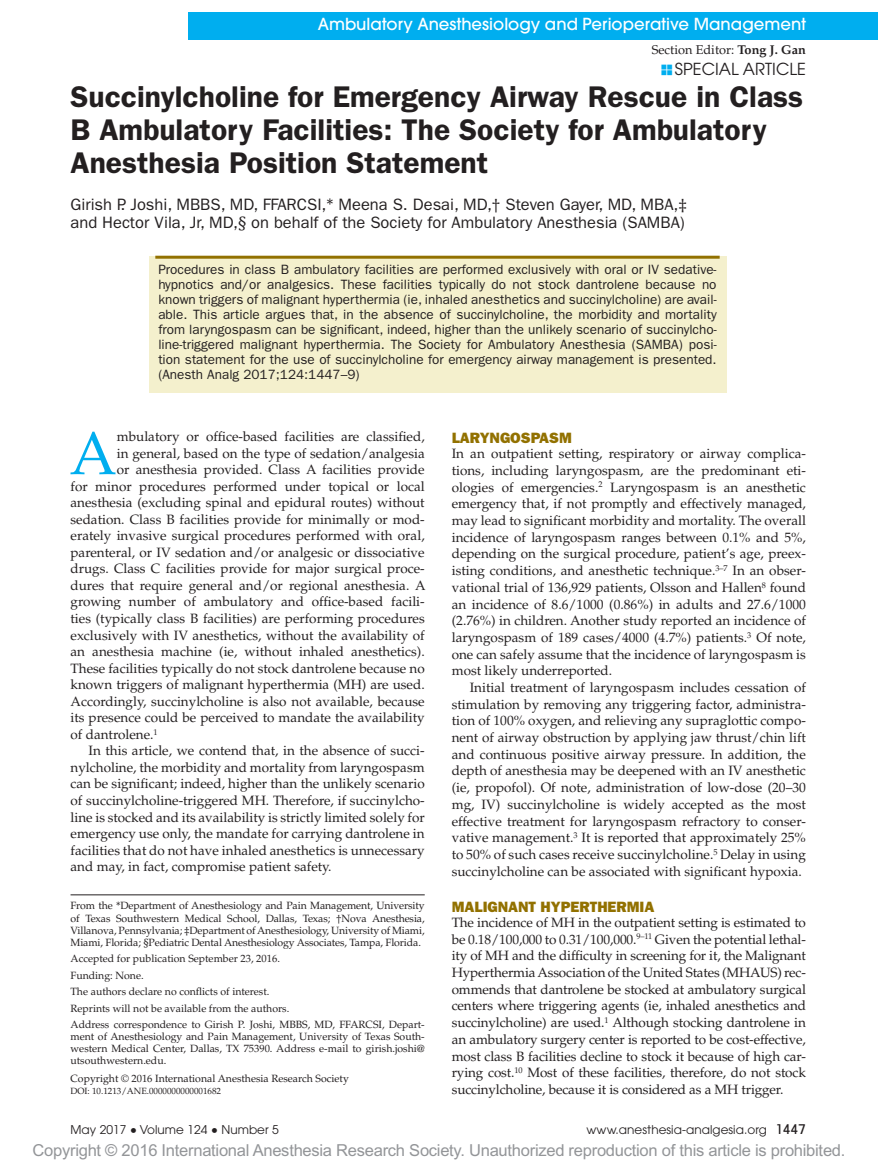
<style>
.page{position:relative;width:878px;height:1175px;background:#fff}
.page>*{position:absolute;margin:0;border:0;box-sizing:border-box;transform-origin:0 0}
.t1{font:60.6px "Palatino LT Std";color:#00aeef}
.t2{font:600 30px/33px "ITC Franklin Gothic Std";color:#231f20}
.t3{font:16.5px/18px "ITC Franklin Gothic Std";color:#231f20}
.t4{font:16.5px "Arial MT Std";letter-spacing:-.015em;color:#939598}
.t5{font:500 16.5px "Avant Garde";color:#fff}
.t6{font:16.5px "Avant Garde";color:#231f20}
.t7{font:15px "ITC Franklin Gothic Std Hvy";color:#927100}
.t8{font:13.5px/16.6px "Palatino LT Std";color:#231f20;text-align:justify}
.t9{font:13.5px/15px "ITC Franklin Gothic Std";color:#231f20;text-align:justify}
.t10{font:12.75px "Palatino LT Std";color:#231f20}
.t11{font:12px "Avant Garde";letter-spacing:.005em;color:#231f20}
.t12{font:10.5px/12px "Palatino LT Std";color:#231f20;text-align:justify}
.t13{font:9px "Palatino LT Std";color:#231f20}
.s1{font-weight:700}
.s2{font-family:"Cambria Math"}
.s3{font-family:"Gandhari Unicode";font-size:18.75px}
.s4{font-weight:500;font-stretch:condensed;font-size:13.5px}
</style>
<div class="page">
<div style="left:148px;top:256px;width:578px;height:136px;background:#f4f0cd"></div>
<hr style="left:155px;top:256px;width:564px;height:3px;background:#927100">
<hr style="left:70px;top:894px;width:354px;height:1px;background:#231f20">
<div style="left:189px;top:12px;width:689px;height:28px;background:#00aeef"></div>
<p class="t5" style="left:318px;top:14px;width:489px">Ambulatory Anesthesiology and Perioperative Management</p>
<p class="t10" style="left:651px;top:42px;width:156px">Section Editor: <span class="s1">Tong J. Gan</span></p>
<p class="t6" style="left:674px;top:59px;width:133px">SPECIAL ARTICLE</p>
<h2 class="t2" style="left:70px;top:80px;width:734px">Succinylcholine for Emergency Airway Rescue in Class<br>B Ambulatory Facilities: The Society for Ambulatory<br>Anesthesia Position Statement</h2>
<p class="t3" style="left:70px;top:195px;width:618px">Girish P. Joshi, MBBS, MD, FFARCSI,<span class="s2">*</span> Meena S. Desai, MD,<span class="s2">†</span> Steven Gayer, MD, MBA,<span class="s2">‡ </span>and Hector Vila, Jr, MD,<span class="s2">§</span> on behalf of the Society for Ambulatory Anesthesia (SAMBA)</p>
<p class="t9" style="left:158px;top:262px;width:560px">Procedures in class B ambulatory facilities are performed exclusively with oral or IV sedative&shy;hypnotics and/or analgesics. These facilities typically do not stock dantrolene because no known triggers of malignant hyperthermia (ie, inhaled anesthetics and succinylcholine) are avail&shy;able. This article argues that, in the absence of succinylcholine, the morbidity and mortality from laryngospasm can be significant, indeed, higher than the unlikely scenario of succinylcho&shy;line-triggered malignant hyperthermia. The Society for Ambulatory Anesthesia (SAMBA) posi&shy;tion statement for the use of succinylcholine for emergency airway management is presented. (Anesth Analg 2017;124:1447–9)</p>
<h1 class="t1" style="left:70px;top:418px;width:49px">A</h1>
<p class="t8" style="left:117px;top:428px;width:309px">mbulatory or office-based facilities are classified,</p>
<p class="t8" style="left:117px;top:445px;width:309px">in general, based on the type of sedation/analgesia</p>
<p class="t8" style="left:117px;top:461px;width:309px">or anesthesia provided. Class A facilities provide</p>
<p class="t8" style="left:71px;top:478px;width:355px">for minor procedures performed under topical or local</p>
<p class="t8" style="left:71px;top:494px;width:355px">anesthesia (excluding spinal and epidural routes) without</p>
<p class="t8" style="left:71px;top:511px;width:356px">sedation. Class B facilities provide for minimally or mod-</p>
<p class="t8" style="left:71px;top:527px;width:355px">erately invasive surgical procedures performed with oral,</p>
<p class="t8" style="left:71px;top:544px;width:356px">parenteral, or IV sedation and/or analgesic or dissociative</p>
<p class="t8" style="left:71px;top:560px;width:355px">drugs. Class C facilities provide for major surgical proce-</p>
<p class="t8" style="left:71px;top:577px;width:356px">dures that require general and/or regional anesthesia. A</p>
<p class="t8" style="left:71px;top:594px;width:355px">growing number of ambulatory and office-based facili-</p>
<p class="t8" style="left:71px;top:610px;width:355px">ties (typically class B facilities) are performing procedures</p>
<p class="t8" style="left:71px;top:627px;width:355px">exclusively with IV anesthetics, without the availability of</p>
<p class="t8" style="left:71px;top:643px;width:356px">an anesthesia machine (ie, without inhaled anesthetics).</p>
<p class="t8" style="left:71px;top:660px;width:356px">These facilities typically do not stock dantrolene because no</p>
<p class="t8" style="left:71px;top:676px;width:355px">known triggers of malignant hyperthermia (MH) are used.</p>
<p class="t8" style="left:71px;top:693px;width:355px">Accordingly, succinylcholine is also not available, because</p>
<p class="t8" style="left:71px;top:709px;width:355px">its presence could be perceived to mandate the availability</p>
<p class="t8" style="left:71px;top:726px;width:89px">of dantrolene.<sup>1</sup></p>
<p class="t8" style="left:88px;top:742px;width:338px">In this article, we contend that, in the absence of succi-</p>
<p class="t8" style="left:71px;top:759px;width:355px">nylcholine, the morbidity and mortality from laryngospasm</p>
<p class="t8" style="left:71px;top:775px;width:355px">can be significant; indeed, higher than the unlikely scenario</p>
<p class="t8" style="left:71px;top:792px;width:356px">of succinylcholine-triggered MH. Therefore, if succinylcho-</p>
<p class="t8" style="left:71px;top:809px;width:356px">line is stocked and its availability is strictly limited solely for</p>
<p class="t8" style="left:71px;top:825px;width:356px">emergency use only, the mandate for carrying dantrolene in</p>
<p class="t8" style="left:71px;top:842px;width:355px">facilities that do not have inhaled anesthetics is unnecessary</p>
<p class="t8" style="left:71px;top:858px;width:262px">and may, in fact, compromise patient safety.</p>
<p class="t12" style="left:70px;top:900px;width:356px">From the <span class="s2">*</span>Department of Anesthesiology and Pain Management, University of Texas Southwestern Medical School, Dallas, Texas; <span class="s2">†</span>Nova Anesthesia, Villanova, Pennsylvania; <span class="s2">‡</span>Department of Anesthesiology, University of Miami, Miami, Florida; <span class="s2">§</span>Pediatric Dental Anesthesiology Associates, Tampa, Florida.</p>
<p class="t12" style="left:70px;top:950px;width:356px;line-height:16.5px;text-align:left">Accepted for publication September 23, 2016.<br>Funding: None.<br>The authors declare no conflicts of interest.<br>Reprints will not be available from the authors.<br>Address correspondence to Girish P. Joshi, MBBS, MD, FFARCSI, Depart-</p>
<p class="t12" style="left:70px;top:1030px;width:356px">ment of Anesthesiology and Pain Management, University of Texas South&shy;western Medical Center, Dallas, TX 75390. Address e-mail to girish.joshi@ utsouthwestern.edu.</p>
<p class="t12" style="left:70px;top:1072px;width:280px">Copyright © 2016 International Anesthesia Research Society</p>
<p class="t13" style="left:70px;top:1085px;width:152px">DOI: 10.1213/ANE.0000000000001682</p>
<p class="t7" style="left:452px;top:429px;width:122px">LARYNGOSPASM</p>
<p class="t8" style="left:452px;top:445px;width:356px">In an outpatient setting, respiratory or airway complica&shy;tions, including laryngospasm, are the predominant eti&shy;ologies of emergencies.<sup>2</sup> Laryngospasm is an anesthetic emergency that, if not promptly and effectively managed, may lead to significant morbidity and mortality. The overall incidence of laryngospasm ranges between 0.1% and 5%, depending on the surgical procedure, patient’s age, preex&shy;isting conditions, and anesthetic technique.<sup>3–7</sup> In an obser&shy;vational trial of 136,929 patients, Olsson and Hallen<sup>8</sup> found an incidence of 8.6/1000 (0.86%) in adults and 27.6/1000 (2.76%) in children. Another study reported an incidence of laryngospasm of 189 cases/4000 (4.7%) patients.<sup>3</sup> Of note, one can safely assume that the incidence of laryngospasm is most likely underreported.</p>
<p class="t8" style="left:451px;top:679px;width:356px;text-indent:18px">Initial treatment of laryngospasm includes cessation of stimulation by removing any triggering factor, administra&shy;tion of 100% oxygen, and relieving any supraglottic compo&shy;nent of airway obstruction by applying jaw thrust/chin lift and continuous positive airway pressure. In addition, the depth of anesthesia may be deepened with an IV anesthetic (ie, propofol). Of note, administration of low-dose (20–30 mg, IV) succinylcholine is widely accepted as the most effective treatment for laryngospasm refractory to conser&shy;vative management.<sup>3</sup> It is reported that approximately 25% to 50% of such cases receive succinylcholine.<sup>5</sup> Delay in using succinylcholine can be associated with significant hypoxia.</p>
<p class="t7" style="left:452px;top:897px;width:204px">MALIGNANT HYPERTHERMIA</p>
<p class="t8" style="left:451px;top:914px;width:356px">The incidence of MH in the outpatient setting is estimated to be 0.18/100,000 to 0.31/100,000.<sup>9–11</sup> Given the potential lethal&shy;ity of MH and the difficulty in screening for it, the Malignant Hyperthermia Association of the United States (MHAUS) rec&shy;ommends that dantrolene be stocked at ambulatory surgical centers where triggering agents (ie, inhaled anesthetics and succinylcholine) are used.<sup>1</sup> Although stocking dantrolene in an ambulatory surgery center is reported to be cost-effective, most class B facilities decline to stock it because of high car&shy;rying cost.<sup>10</sup> Most of these facilities, therefore, do not stock succinylcholine, because it is considered as a MH trigger.</p>
<p class="t11" style="left:70px;top:1123px;width:210px">May 2017 <span class="s3">•</span> Volume 124 <span class="s3">•</span> Number 5</p>
<p class="t11" style="left:586px;top:1123px;width:221px">www.anesthesia-analgesia.org <span class="s4">1447</span></p>
<p class="t4" style="left:33px;top:1141px;width:814px">Copyright © 2016 International Anesthesia Research Society. Unauthorized reproduction of this article is prohibited.</p>
</div>
